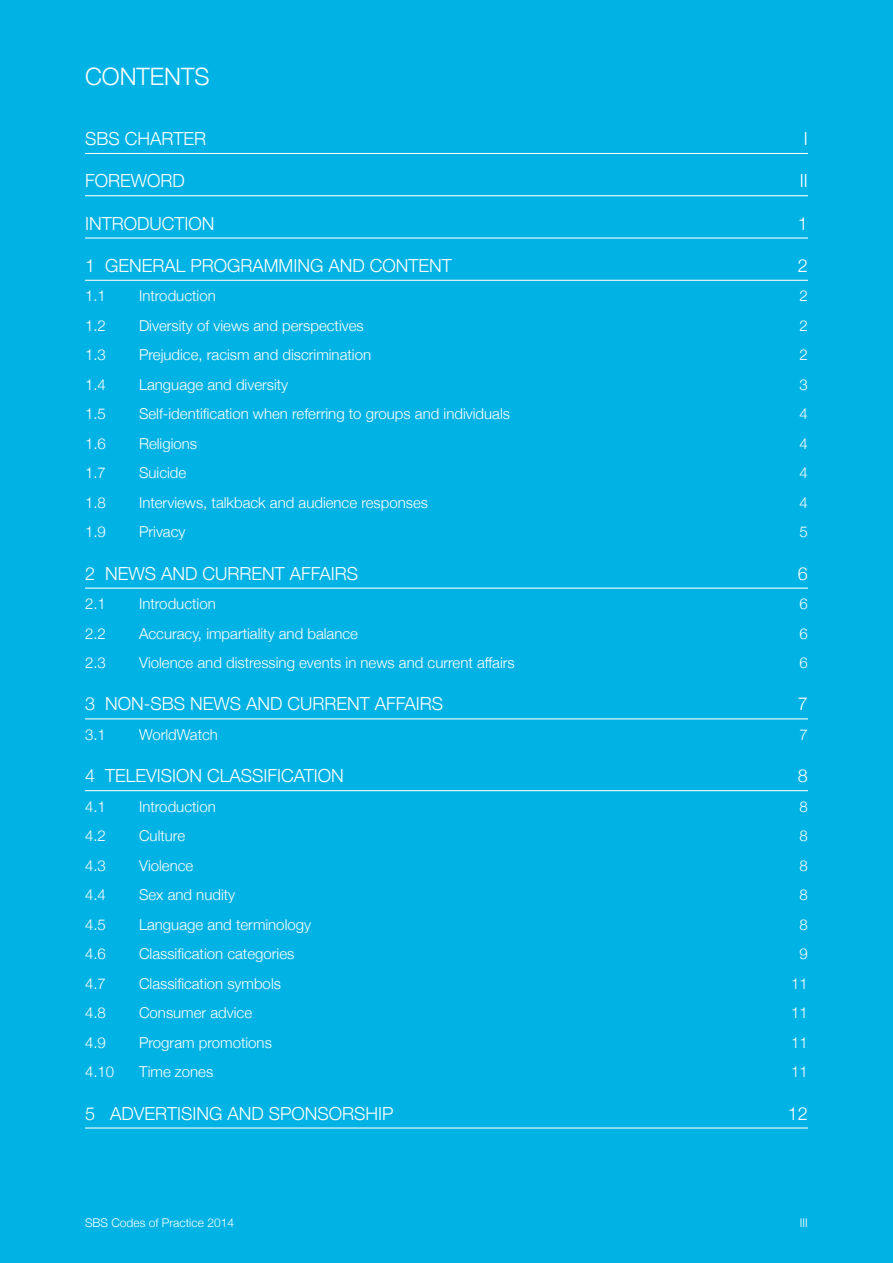
<style>
.page{position:relative;width:893px;height:1263px;background:#00b3e4}
.page>*{position:absolute;margin:0;border:0;box-sizing:border-box;transform-origin:0 0}
.t1{font:300 24px "Helvetica Neue";color:#fff}
.t2{font:300 18px "Helvetica Neue";color:#fff}
.t3{font:300 15px "Helvetica Neue";color:#fff}
.t4{font:300 12px "Helvetica Neue";color:#fff}
</style>
<div class="page">
<hr style="left:85px;top:153px;width:723px;height:1px;background:#fff">
<hr style="left:85px;top:195px;width:723px;height:1px;background:#fff">
<hr style="left:85px;top:237px;width:723px;height:2px;background:#fff">
<hr style="left:85px;top:280px;width:723px;height:1px;background:#fff">
<hr style="left:85px;top:588px;width:723px;height:1px;background:#fff">
<hr style="left:85px;top:718px;width:723px;height:1px;background:#fff">
<hr style="left:85px;top:790px;width:723px;height:1px;background:#fff">
<hr style="left:85px;top:1127px;width:723px;height:1px;background:#fff">
<h1 class="t1" style="left:85px;top:57px;width:126px">CONTENTS</h1>
<p class="t2" style="left:85px;top:124px;width:123px">SBS CHARTER</p>
<p class="t2" style="left:804px;top:124px;width:5px">I</p>
<p class="t2" style="left:85px;top:166px;width:101px">FOREWORD</p>
<p class="t2" style="left:800px;top:166px;width:9px">II</p>
<p class="t2" style="left:85px;top:209px;width:131px">INTRODUCTION</p>
<p class="t2" style="left:798px;top:209px;width:12px">1</p>
<p class="t2" style="left:85px;top:251px;width:368px">1 GENERAL PROGRAMMING AND CONTENT</p>
<p class="t2" style="left:798px;top:251px;width:12px">2</p>
<p class="t3" style="left:85px;top:284px;width:22px">1.1</p>
<p class="t3" style="left:139px;top:284px;width:78px">Introduction</p>
<p class="t3" style="left:800px;top:284px;width:10px">2</p>
<p class="t3" style="left:85px;top:313px;width:22px">1.2</p>
<p class="t3" style="left:139px;top:313px;width:226px">Diversity of views and perspectives</p>
<p class="t3" style="left:800px;top:313px;width:10px">2</p>
<p class="t3" style="left:85px;top:343px;width:22px">1.3</p>
<p class="t3" style="left:139px;top:343px;width:233px">Prejudice, racism and discrimination</p>
<p class="t3" style="left:800px;top:343px;width:10px">2</p>
<p class="t3" style="left:85px;top:372px;width:22px">1.4</p>
<p class="t3" style="left:139px;top:372px;width:151px">Language and diversity</p>
<p class="t3" style="left:800px;top:372px;width:10px">3</p>
<p class="t3" style="left:85px;top:402px;width:22px">1.5</p>
<p class="t3" style="left:139px;top:402px;width:372px">Self-identification when referring to groups and individuals</p>
<p class="t3" style="left:800px;top:402px;width:10px">4</p>
<p class="t3" style="left:85px;top:431px;width:22px">1.6</p>
<p class="t3" style="left:139px;top:431px;width:60px">Religions</p>
<p class="t3" style="left:800px;top:431px;width:10px">4</p>
<p class="t3" style="left:85px;top:461px;width:22px">1.7</p>
<p class="t3" style="left:139px;top:461px;width:49px">Suicide</p>
<p class="t3" style="left:800px;top:461px;width:10px">4</p>
<p class="t3" style="left:85px;top:490px;width:22px">1.8</p>
<p class="t3" style="left:139px;top:490px;width:290px">Interviews, talkback and audience responses</p>
<p class="t3" style="left:800px;top:490px;width:10px">4</p>
<p class="t3" style="left:85px;top:520px;width:22px">1.9</p>
<p class="t3" style="left:139px;top:520px;width:48px">Privacy</p>
<p class="t3" style="left:800px;top:520px;width:10px">5</p>
<p class="t2" style="left:85px;top:559px;width:275px">2 NEWS AND CURRENT AFFAIRS</p>
<p class="t2" style="left:798px;top:559px;width:12px">6</p>
<p class="t3" style="left:85px;top:592px;width:22px">2.1</p>
<p class="t3" style="left:139px;top:592px;width:78px">Introduction</p>
<p class="t3" style="left:800px;top:592px;width:10px">6</p>
<p class="t3" style="left:85px;top:621px;width:22px">2.2</p>
<p class="t3" style="left:139px;top:621px;width:220px">Accuracy, impartiality and balance</p>
<p class="t3" style="left:800px;top:621px;width:10px">6</p>
<p class="t3" style="left:85px;top:651px;width:22px">2.3</p>
<p class="t3" style="left:139px;top:651px;width:377px">Violence and distressing events in news and current affairs</p>
<p class="t3" style="left:800px;top:651px;width:10px">6</p>
<p class="t2" style="left:85px;top:689px;width:360px">3 NON-SBS NEWS AND CURRENT AFFAIRS</p>
<p class="t2" style="left:798px;top:689px;width:12px">7</p>
<p class="t3" style="left:85px;top:722px;width:22px">3.1</p>
<p class="t3" style="left:139px;top:722px;width:80px">WorldWatch</p>
<p class="t3" style="left:800px;top:722px;width:10px">7</p>
<p class="t2" style="left:85px;top:761px;width:260px">4 TELEVISION CLASSIFICATION</p>
<p class="t2" style="left:798px;top:761px;width:12px">8</p>
<p class="t3" style="left:85px;top:794px;width:22px">4.1</p>
<p class="t3" style="left:139px;top:794px;width:78px">Introduction</p>
<p class="t3" style="left:800px;top:794px;width:10px">8</p>
<p class="t3" style="left:85px;top:824px;width:22px">4.2</p>
<p class="t3" style="left:139px;top:824px;width:48px">Culture</p>
<p class="t3" style="left:800px;top:824px;width:10px">8</p>
<p class="t3" style="left:85px;top:853px;width:22px">4.3</p>
<p class="t3" style="left:139px;top:853px;width:56px">Violence</p>
<p class="t3" style="left:800px;top:853px;width:10px">8</p>
<p class="t3" style="left:85px;top:883px;width:22px">4.4</p>
<p class="t3" style="left:139px;top:883px;width:98px">Sex and nudity</p>
<p class="t3" style="left:800px;top:883px;width:10px">8</p>
<p class="t3" style="left:85px;top:912px;width:22px">4.5</p>
<p class="t3" style="left:139px;top:912px;width:174px">Language and terminology</p>
<p class="t3" style="left:800px;top:912px;width:10px">8</p>
<p class="t3" style="left:85px;top:942px;width:22px">4.6</p>
<p class="t3" style="left:139px;top:942px;width:157px">Classification categories</p>
<p class="t3" style="left:800px;top:942px;width:10px">9</p>
<p class="t3" style="left:85px;top:971px;width:22px">4.7</p>
<p class="t3" style="left:139px;top:971px;width:143px">Classification symbols</p>
<p class="t3" style="left:791px;top:971px;width:18px">11</p>
<p class="t3" style="left:85px;top:1001px;width:22px">4.8</p>
<p class="t3" style="left:139px;top:1001px;width:115px">Consumer advice</p>
<p class="t3" style="left:791px;top:1001px;width:18px">11</p>
<p class="t3" style="left:85px;top:1030px;width:22px">4.9</p>
<p class="t3" style="left:139px;top:1030px;width:134px">Program promotions</p>
<p class="t3" style="left:791px;top:1030px;width:18px">11</p>
<p class="t3" style="left:85px;top:1060px;width:31px">4.10</p>
<p class="t3" style="left:139px;top:1060px;width:76px">Time zones</p>
<p class="t3" style="left:791px;top:1060px;width:18px">11</p>
<p class="t2" style="left:85px;top:1098px;width:310px">5 ADVERTISING AND SPONSORSHIP</p>
<p class="t2" style="left:788px;top:1098px;width:22px">12</p>
<p class="t4" style="left:85px;top:1213px;width:150px">SBS Codes of Practice 2014</p>
<p class="t4" style="left:800px;top:1213px;width:9px">III</p>
</div>
